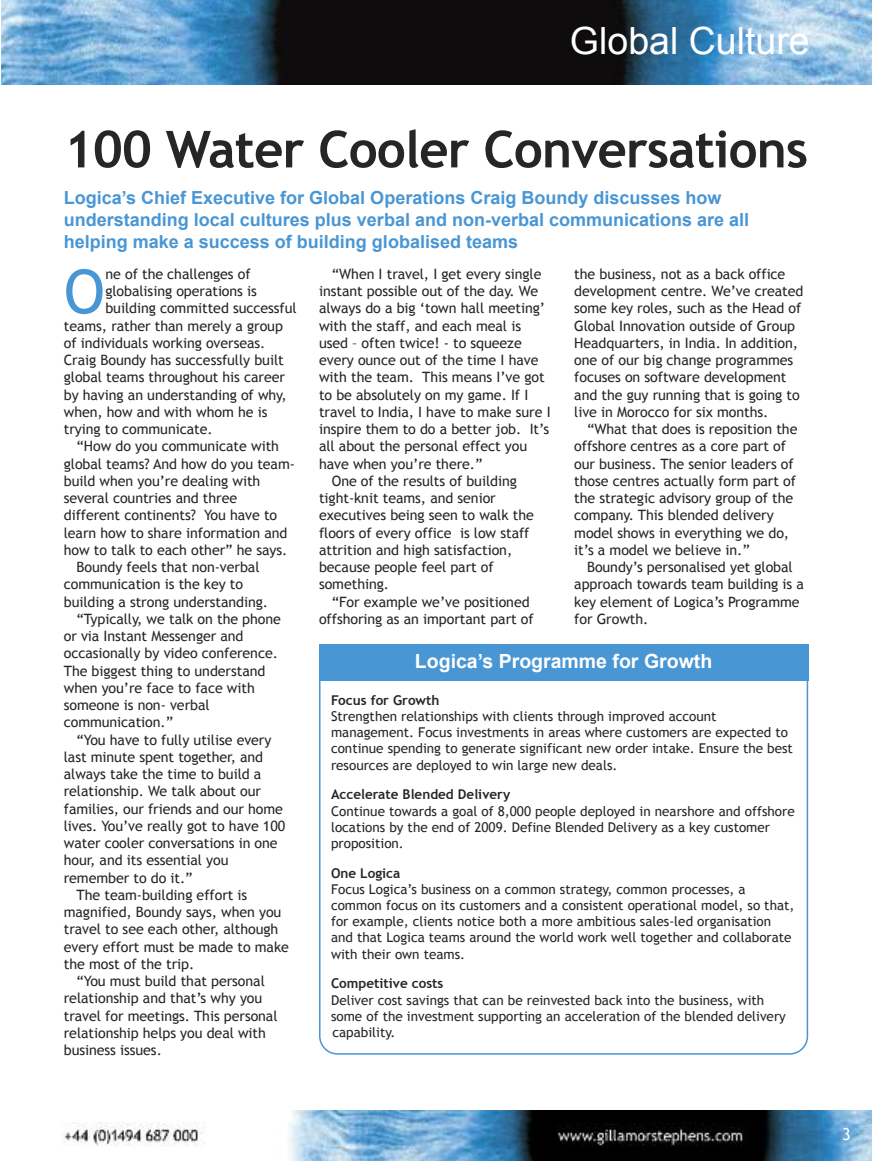
<style>
.page{position:relative;width:872px;height:1161px;background:#fff}
.page>*{position:absolute;margin:0;border:0;box-sizing:border-box;transform-origin:0 0}
.t1{font:61.05px "Trebuchet MS";color:#4996d4}
.t2{font:700 51px "Trebuchet MS";letter-spacing:-.015em;color:#272627}
.t3{font:37.5px "Arial";color:#fff}
.t4{font:700 19.5px "Arial";color:#fff}
.t5{font:700 18px/21.6px "Arial";color:#4996d4}
.t6{font:16.5px "Trebuchet MS";color:#fff}
.t7{font:14.25px/17.2px "Trebuchet MS";letter-spacing:-.005em;color:#272627}
.t8{font:13.5px/16.2px "Trebuchet MS";color:#272627}
.t9{font:700 13.5px "Trebuchet MS";color:#272627}
</style>
<div class="page">
<img style="left:1px;top:0;width:871px;height:85px">
<img style="left:62px;top:1111px;width:810px;height:50px">
<svg style="left:319px;top:680px;width:489px;height:374px"></svg>
<div style="left:319px;top:644px;width:489px;height:36px;background:#4996d4"></div>
<h3 class="t3" style="left:570px;top:20px;width:241px">G l?o?b?a?l ?C?u?l t?u?r ?e</h3>
<h2 class="t2" style="left:64px;top:120px;width:745px">100 Water Cooler Conversations</h2>
<p class="t5" style="left:64px;top:187px;width:687px">Logica’s Chief Executive for Global Operations Craig Boundy discusses how understanding local cultures plus verbal and non-verbal communications are all helping make a success of building globalised teams</p>
<h1 class="t1" style="left:64px;top:256px;width:43px">O</h1>
<p class="t7" style="left:105px;top:265px;width:147px">ne of the challenges of</p>
<p class="t7" style="left:105px;top:282px;width:153px">globalising operations is</p>
<p class="t7" style="left:105px;top:300px;width:193px">building committed successful</p>
<p class="t7" style="left:64px;top:317px;width:221px">teams, rather than merely a group</p>
<p class="t7" style="left:64px;top:334px;width:203px">of individuals working overseas.</p>
<p class="t7" style="left:64px;top:351px;width:221px">Craig Boundy has successfully built</p>
<p class="t7" style="left:64px;top:369px;width:223px">global teams throughout his career</p>
<p class="t7" style="left:64px;top:386px;width:224px">by having an understanding of why,</p>
<p class="t7" style="left:64px;top:403px;width:205px">when, how and with whom he is</p>
<p class="t7" style="left:64px;top:420px;width:150px">trying to communicate.</p>
<p class="t7" style="left:77px;top:438px;width:204px">“How do you communicate with</p>
<p class="t7" style="left:64px;top:455px;width:233px">global teams? And how do you team-</p>
<p class="t7" style="left:64px;top:472px;width:198px">build when you’re dealing with</p>
<p class="t7" style="left:64px;top:489px;width:175px">several countries and three</p>
<p class="t7" style="left:64px;top:507px;width:215px">different continents? You have to</p>
<p class="t7" style="left:64px;top:524px;width:225px">learn how to share information and</p>
<p class="t7" style="left:64px;top:541px;width:225px">how to talk to each other” he says.</p>
<p class="t7" style="left:77px;top:558px;width:184px">Boundy feels that non-verbal</p>
<p class="t7" style="left:64px;top:576px;width:181px">communication is the key to</p>
<p class="t7" style="left:64px;top:593px;width:206px">building a strong understanding.</p>
<p class="t7" style="left:77px;top:610px;width:206px">“Typically, we talk on the phone</p>
<p class="t7" style="left:64px;top:627px;width:181px">or via Instant Messenger and</p>
<p class="t7" style="left:64px;top:645px;width:216px">occasionally by video conference.</p>
<p class="t7" style="left:64px;top:662px;width:203px">The biggest thing to understand</p>
<p class="t7" style="left:64px;top:679px;width:192px">when you’re face to face with</p>
<p class="t7" style="left:64px;top:696px;width:147px">someone is non- verbal</p>
<p class="t7" style="left:64px;top:714px;width:111px">communication.”</p>
<p class="t7" style="left:77px;top:731px;width:196px">“You have to fully utilise every</p>
<p class="t7" style="left:64px;top:748px;width:201px">last minute spent together, and</p>
<p class="t7" style="left:64px;top:765px;width:199px">always take the time to build a</p>
<p class="t7" style="left:64px;top:783px;width:199px">relationship. We talk about our</p>
<p class="t7" style="left:64px;top:800px;width:221px">families, our friends and our home</p>
<p class="t7" style="left:64px;top:817px;width:223px">lives. You’ve really got to have 100</p>
<p class="t7" style="left:64px;top:834px;width:215px">water cooler conversations in one</p>
<p class="t7" style="left:64px;top:852px;width:166px">hour, and its essential you</p>
<p class="t7" style="left:64px;top:869px;width:130px">remember to do it.”</p>
<p class="t7" style="left:77px;top:886px;width:172px">The team-building effort is</p>
<p class="t7" style="left:64px;top:903px;width:219px">magnified, Boundy says, when you</p>
<p class="t7" style="left:64px;top:921px;width:216px">travel to see each other, although</p>
<p class="t7" style="left:64px;top:938px;width:227px">every effort must be made to make</p>
<p class="t7" style="left:64px;top:955px;width:132px">the most of the trip.</p>
<p class="t7" style="left:77px;top:972px;width:190px">“You must build that personal</p>
<p class="t7" style="left:64px;top:990px;width:200px">relationship and that’s why you</p>
<p class="t7" style="left:64px;top:1007px;width:215px">travel for meetings. This personal</p>
<p class="t7" style="left:64px;top:1024px;width:204px">relationship helps you deal with</p>
<p class="t7" style="left:64px;top:1041px;width:100px">business issues.</p>
<p class="t7" style="left:332px;top:265px;width:211px">“When I travel, I get every single</p>
<p class="t7" style="left:319px;top:282px;width:221px">instant possible out of the day. We</p>
<p class="t7" style="left:319px;top:300px;width:227px">always do a big ‘town hall meeting’</p>
<p class="t7" style="left:319px;top:317px;width:203px">with the staff, and each meal is</p>
<p class="t7" style="left:319px;top:334px;width:204px">used – often twice! - to squeeze</p>
<p class="t7" style="left:319px;top:351px;width:221px">every ounce out of the time I have</p>
<p class="t7" style="left:319px;top:369px;width:227px">with the team. This means I’ve got</p>
<p class="t7" style="left:319px;top:386px;width:211px">to be absolutely on my game. If I</p>
<p class="t7" style="left:319px;top:403px;width:233px">travel to India, I have to make sure I</p>
<p class="t7" style="left:319px;top:420px;width:232px">inspire them to do a better job. It’s</p>
<p class="t7" style="left:319px;top:438px;width:210px">all about the personal effect you</p>
<p class="t7" style="left:319px;top:455px;width:165px">have when you’re there.”</p>
<p class="t7" style="left:332px;top:472px;width:187px">One of the results of building</p>
<p class="t7" style="left:319px;top:489px;width:178px">tight-knit teams, and senior</p>
<p class="t7" style="left:319px;top:507px;width:216px">executives being seen to walk the</p>
<p class="t7" style="left:319px;top:524px;width:212px">floors of every office is low staff</p>
<p class="t7" style="left:319px;top:541px;width:195px">attrition and high satisfaction,</p>
<p class="t7" style="left:319px;top:558px;width:176px">because people feel part of</p>
<p class="t7" style="left:319px;top:576px;width:72px">something.</p>
<p class="t7" style="left:332px;top:593px;width:199px">“For example we’ve positioned</p>
<p class="t7" style="left:319px;top:610px;width:216px">offshoring as an important part of</p>
<p class="t7" style="left:574px;top:265px;width:231px">the business, not as a back office development centre. We’ve created some key roles, such as the Head of Global Innovation outside of Group Headquarters, in India. In addition, one of our big change programmes focuses on software development and the guy running that is going to live in Morocco for six months.</p>
<p class="t7" style="left:574px;top:420px;width:225px;text-indent:13px">“What that does is reposition the offshore centres as a core part of our business. The senior leaders of those centres actually form part of the strategic advisory group of the company. This blended delivery model shows in everything we do, it’s a model we believe in.”</p>
<p class="t7" style="left:574px;top:558px;width:231px;text-indent:13px">Boundy’s personalised yet global approach towards team building is a key element of Logica’s Programme for Growth.</p>
<h3 class="t4" style="left:415px;top:650px;width:299px">Logica’s Programme for Growth</h3>
<p class="t9" style="left:331px;top:692px;width:110px">Focus for Growth</p>
<p class="t8" style="left:331px;top:708px;width:463px">Strengthen relationships with clients through improved account management. Focus investments in areas where customers are expected to continue spending to generate significant new order intake. Ensure the best resources are deployed to win large new deals.</p>
<p class="t9" style="left:331px;top:787px;width:181px">Accelerate Blended Delivery</p>
<p class="t8" style="left:331px;top:802px;width:465px">Continue towards a goal of 8,000 people deployed in nearshore and offshore locations by the end of 2009. Define Blended Delivery as a key customer proposition.</p>
<p class="t9" style="left:331px;top:865px;width:71px">One Logica</p>
<p class="t8" style="left:331px;top:881px;width:465px">Focus Logica’s business on a common strategy, common processes, a common focus on its customers and a consistent operational model, so that, for example, clients notice both a more ambitious sales-led organisation and that Logica teams around the world work well together and collaborate with their own teams.</p>
<p class="t9" style="left:331px;top:976px;width:114px">Competitive costs</p>
<p class="t8" style="left:331px;top:991px;width:456px">Deliver cost savings that can be reinvested back into the business, with some of the investment supporting an acceleration of the blended delivery capability.</p>
<p class="t6" style="left:842px;top:1124px;width:10px">3</p>
</div>
